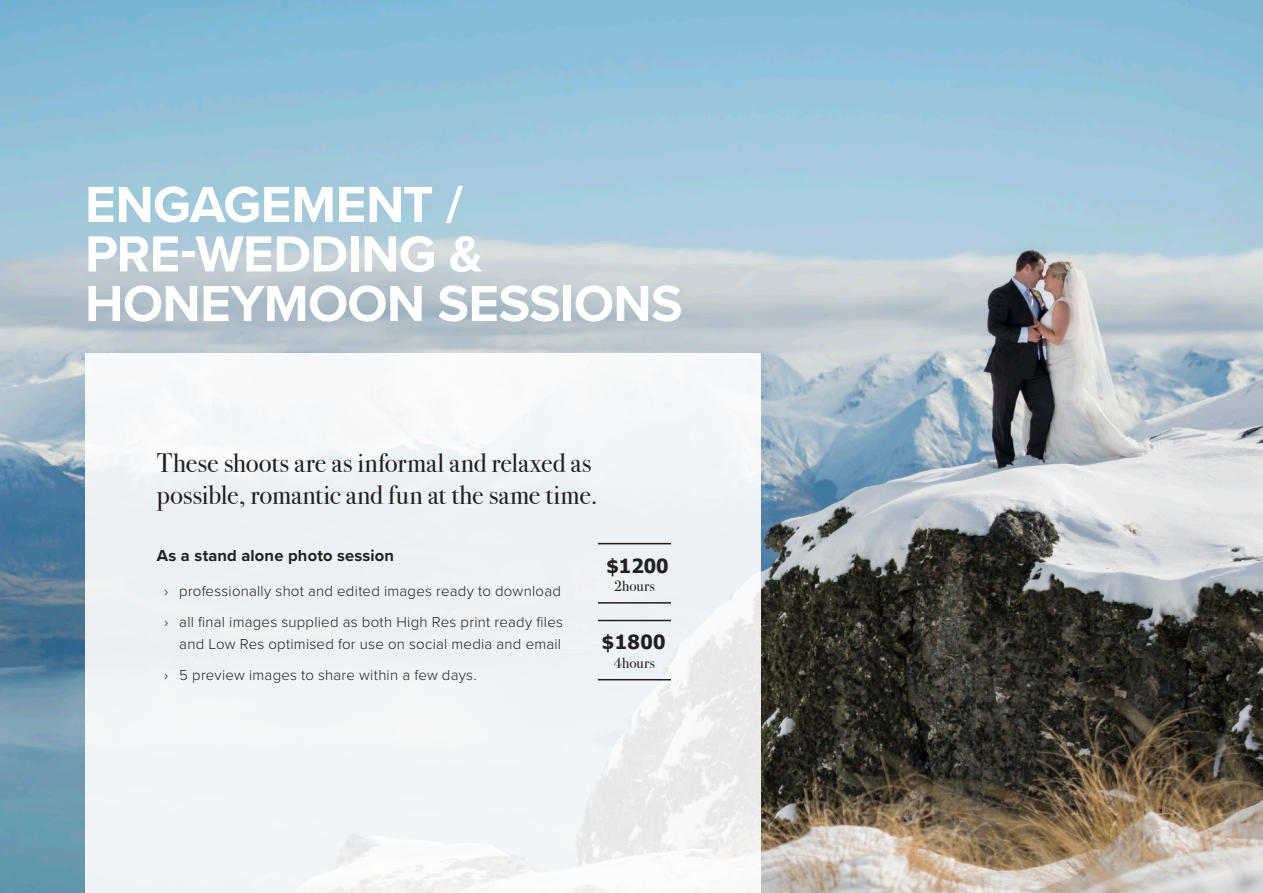
<style>
.page{position:relative;width:1263px;height:893px;background:#fff}
.page>*{position:absolute;margin:0;border:0;box-sizing:border-box;transform-origin:0 0}
.t1{font:700 52.5px/49.5px "Proxima Nova";letter-spacing:-.015em;color:#fff}
.t2{font:27px/32.4px "Bodoni Svty Two ITCTT";color:#231f20}
.Body{font:700 19.5px "Tahoma";letter-spacing:.01em;color:#231f20}
.Body-2{font:700 16.5px "Proxima Nova";letter-spacing:.01em;color:#231f20}
.t3{font:300 15px/22.5px "Proxima Nova";letter-spacing:.015em;color:#231f20;text-align:right}
.t4{font:15px "Bodoni Svty Two ITCTT";letter-spacing:.01em;color:#231f20}
</style>
<div class="page">
<img style="left:0;top:0;width:1263px;height:893px">
<div style="left:85px;top:353px;width:675px;height:540px;background:#f0f4f6"></div>
<hr style="left:598px;top:543px;width:73px;height:1px;background:#231f20">
<hr style="left:598px;top:602px;width:73px;height:2px;background:#231f20">
<hr style="left:598px;top:620px;width:73px;height:1px;background:#231f20">
<hr style="left:598px;top:679px;width:73px;height:1px;background:#231f20">
<h1 class="t1" style="left:85px;top:179px;width:599px">ENGAGEMENT /<br>PRE-WEDDING &amp;<br>HONEYMOON SESSIONS</h1>
<h2 class="t2" style="left:157px;top:444px;width:442px">These shoots are as informal and relaxed as possible, romantic and fun at the same time.</h2>
<p class="Body-2" style="left:157px;top:543px;width:239px">As a stand alone photo session</p>
<p class="t3" style="left:164px;top:579px;width:398px">› professionally shot and edited images ready to download</p>
<p class="t3" style="left:164px;top:610px;width:400px">› all final images supplied as both High Res print ready files and Low Res optimised for use on social media and email</p>
<p class="t3" style="left:164px;top:663px;width:314px">› 5 preview images to share within a few days.</p>
<p class="Body" style="left:606px;top:552px;width:64px">$1200</p>
<h2 class="t4" style="left:614px;top:574px;width:42px">2hours</h2>
<p class="Body" style="left:602px;top:628px;width:65px">$1800</p>
<h2 class="t4" style="left:614px;top:651px;width:42px">4hours</h2>
</div>
